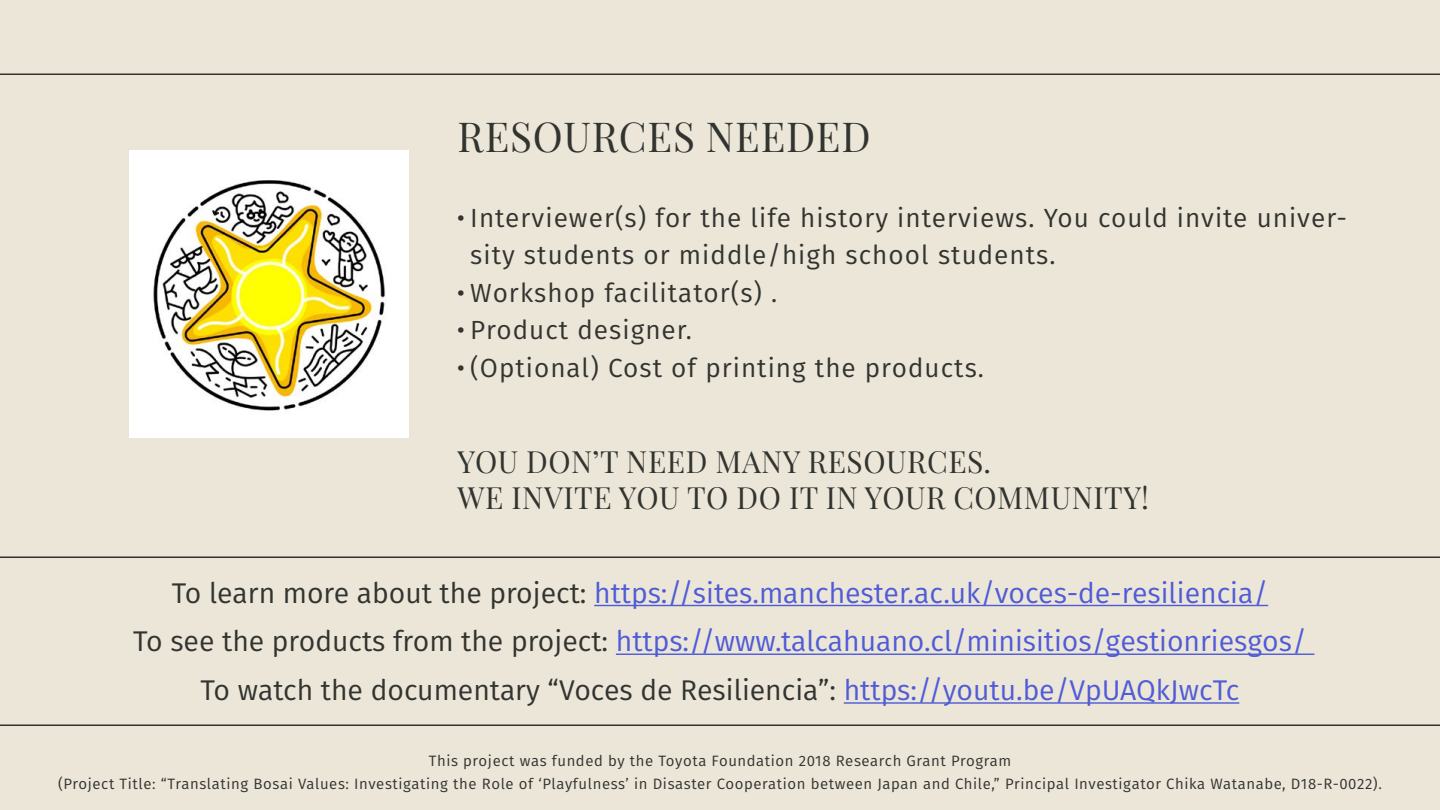
<style>
.page{position:relative;width:1440px;height:810px;background:#ece6d9}
.page>*{position:absolute;margin:0;border:0;box-sizing:border-box;transform-origin:0 0}
.t1{font:40.5px "Playfair Display";letter-spacing:.02em;color:#32342f}
.t2{font:30px/36px "Playfair Display";letter-spacing:.02em;color:#32342f}
.t3{font:28.5px/48.8px "Fira Sans";color:#4f5cd6;text-align:center}
.t4{font:26.25px/37.5px "Fira Sans";letter-spacing:.04em;color:#32342f}
.t5{font:15px/22.5px "Fira Sans";letter-spacing:.04em;color:#32342f;text-align:center}
.s1{color:#32342f}
</style>
<div class="page">
<img style="left:130px;top:151px;width:279px;height:287px">
<hr style="left:0;top:556px;width:1440px;height:2px;background:#32342f">
<hr style="left:0;top:74px;width:1440px;height:1px;background:#32342f">
<hr style="left:0;top:724px;width:1440px;height:2px;background:#32342f">
<hr style="left:594px;top:605px;width:674px;height:1px;background:#4f5cd6">
<hr style="left:616px;top:654px;width:698px;height:1px;background:#4f5cd6">
<hr style="left:844px;top:702px;width:395px;height:2px;background:#4f5cd6">
<h1 class="t1" style="left:458px;top:105px;width:415px">RESOURCES NEEDED</h1>
<p class="t4" style="left:470px;top:198px;width:878px;text-indent:-13px">• Interviewer(s) for the life history interviews. You could invite univer&shy;sity students or middle/high school students.</p>
<p class="t4" style="left:457px;top:273px;width:322px">• Workshop facilitator(s) .</p>
<p class="t4" style="left:457px;top:311px;width:237px">• Product designer.</p>
<p class="t4" style="left:457px;top:348px;width:529px">• (Optional) Cost of printing the products.</p>
<p class="t2" style="left:457px;top:441px;width:693px">YOU DON’T NEED MANY RESOURCES.<br>WE INVITE YOU TO DO IT IN YOUR COMMUNITY!</p>
<p class="t3" style="left:133px;top:568px;width:1175px"><span class="s1">To learn more about the project:</span> https://sites.manchester.ac.uk/voces-de-resiliencia/<br><span class="s1">To see the products from the project:</span> https://www.talcahuano.cl/minisitios/gestionriesgos/<br><span class="s1">To watch the documentary “Voces de Resiliencia”:</span> https://youtu.be/VpUAQkJwcTc</p>
<p class="t5" style="left:58px;top:749px;width:1325px">This project was funded by the Toyota Foundation 2018 Research Grant Program<br>(Project Title: “Translating Bosai Values: Investigating the Role of ‘Playfulness’ in Disaster Cooperation between Japan and Chile,” Principal Investigator Chika Watanabe, D18-R-0022).</p>
</div>
